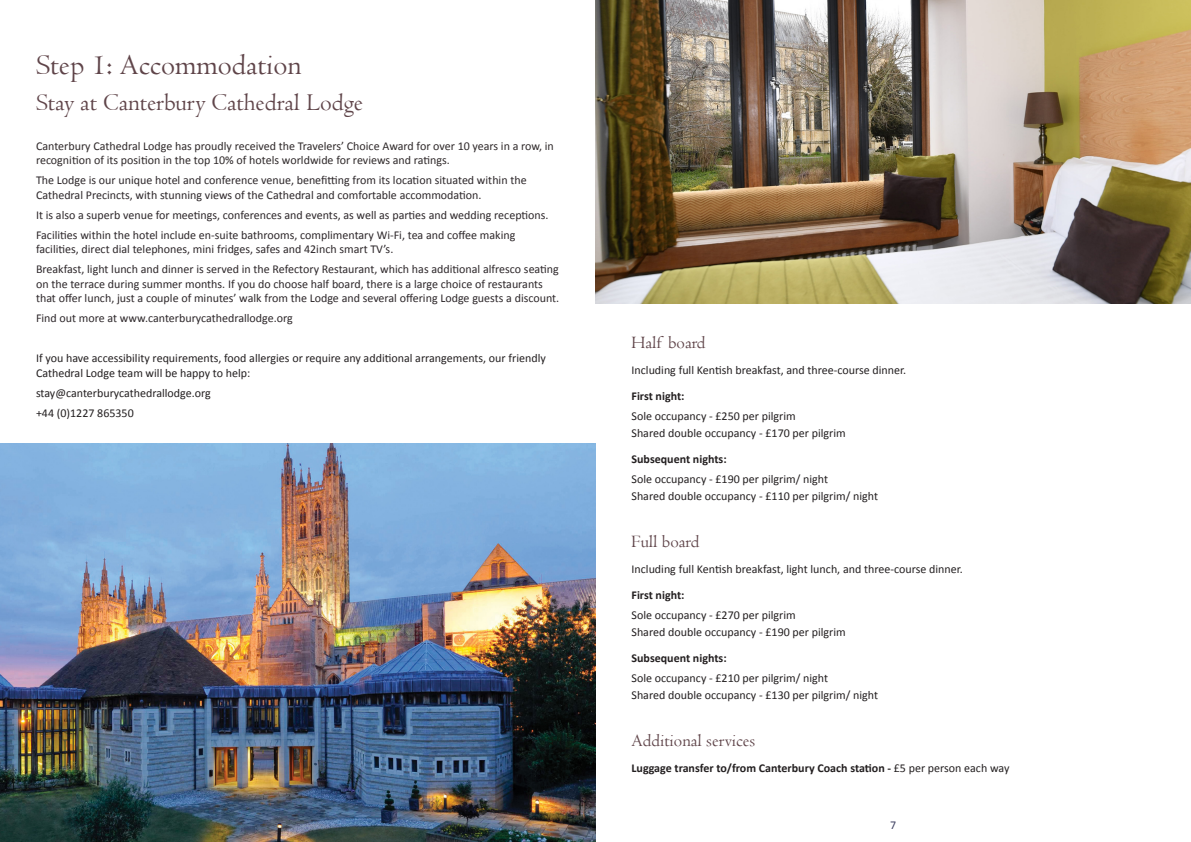
<style>
.page{position:relative;width:1191px;height:842px;background:#fff}
.page>*{position:absolute;margin:0;border:0;box-sizing:border-box;transform-origin:0 0}
.t1{font:30px "Centaur";color:#5f4449}
.t2{font:25px "Centaur";color:#5f4449}
.t3{font:18px "Centaur";color:#5f4449}
.t4{font:12px/14.4px "Calibri";color:#2d272a}
.t5{font:12px/14.4px "Calibri";color:#231f20}
.t6{font:12px/14.4px "Calibri";color:#2f292a}
.t7{font:700 12px "Calibri";color:#231f20}
.A_Head{font:12px "Calibri";color:#404263}
.s1{font-weight:400}
</style>
<div class="page">
<img style="left:0;top:444px;width:595px;height:398px">
<img style="left:595px;top:0;width:596px;height:303px">
<p class="t1" style="left:36px;top:47px;width:267px">Step 1: Accommodation</p>
<p class="t2" style="left:36px;top:87px;width:328px">Stay at Canterbury Cathedral Lodge</p>
<p class="t6" style="left:36px;top:138px;width:519px">Canterbury Cathedral Lodge has proudly received the Travelers’ Choice Award for over 10 years in a row, in recognition of its position in the top 10% of hotels worldwide for reviews and ratings.</p>
<p class="t4" style="left:36px;top:173px;width:492px">The Lodge is our unique hotel and conference venue, benefitting from its location situated within the<br>Cathedral Precincts, with stunning views of the Cathedral and comfortable accommodation.</p>
<p class="t4" style="left:36px;top:207px;width:514px">It is also a superb venue for meetings, conferences and events, as well as parties and wedding receptions.</p>
<p class="t4" style="left:36px;top:227px;width:481px">Facilities within the hotel include en-suite bathrooms, complimentary Wi-Fi, tea and coffee making facilities, direct dial telephones, mini fridges, safes and 42inch smart TV’s.</p>
<p class="t4" style="left:36px;top:262px;width:525px">Breakfast, light lunch and dinner is served in the Refectory Restaurant, which has additional alfresco seating on the terrace during summer months. If you do choose half board, there is a large choice of restaurants that offer lunch, just a couple of minutes’ walk from the Lodge and several offering Lodge guests a discount.</p>
<p class="t4" style="left:36px;top:311px;width:258px">Find out more at www.canterburycathedrallodge.org</p>
<p class="t5" style="left:36px;top:351px;width:511px">If you have accessibility requirements, food allergies or require any additional arrangements, our friendly<br>Cathedral Lodge team will be happy to help:</p>
<p class="t5" style="left:36px;top:385px;width:176px">stay@canterburycathedrallodge.org</p>
<p class="t5" style="left:36px;top:405px;width:99px">+44 (0)1227 865350</p>
<p class="t3" style="left:631px;top:332px;width:75px">Half board</p>
<p class="t5" style="left:631px;top:362px;width:276px">Including full Kentish breakfast, and three-course dinner.</p>
<p class="t7" style="left:631px;top:387px;width:54px">First night:</p>
<p class="t5" style="left:631px;top:408px;width:166px">Sole occupancy - £250 per pilgrim</p>
<p class="t5" style="left:631px;top:425px;width:216px">Shared double occupancy - £170 per pilgrim</p>
<p class="t7" style="left:631px;top:450px;width:97px">Subsequent nights:</p>
<p class="t5" style="left:631px;top:471px;width:198px">Sole occupancy - £190 per pilgrim/ night</p>
<p class="t5" style="left:631px;top:488px;width:248px">Shared double occupancy - £110 per pilgrim/ night</p>
<p class="t3" style="left:631px;top:531px;width:69px">Full board</p>
<p class="t5" style="left:631px;top:561px;width:333px">Including full Kentish breakfast, light lunch, and three-course dinner.</p>
<p class="t7" style="left:631px;top:586px;width:54px">First night:</p>
<p class="t5" style="left:631px;top:607px;width:166px">Sole occupancy - £270 per pilgrim</p>
<p class="t5" style="left:631px;top:624px;width:216px">Shared double occupancy - £190 per pilgrim</p>
<p class="t7" style="left:631px;top:649px;width:97px">Subsequent nights:</p>
<p class="t5" style="left:631px;top:670px;width:198px">Sole occupancy - £210 per pilgrim/ night</p>
<p class="t5" style="left:631px;top:687px;width:248px">Shared double occupancy - £130 per pilgrim/ night</p>
<p class="t3" style="left:631px;top:730px;width:125px">Additional services</p>
<p class="t7" style="left:631px;top:760px;width:379px">Luggage transfer to/from Canterbury Coach station - <span class="s1">£5 per person each way</span></p>
<p class="A_Head" style="left:890px;top:817px;width:8px">7</p>
</div>
